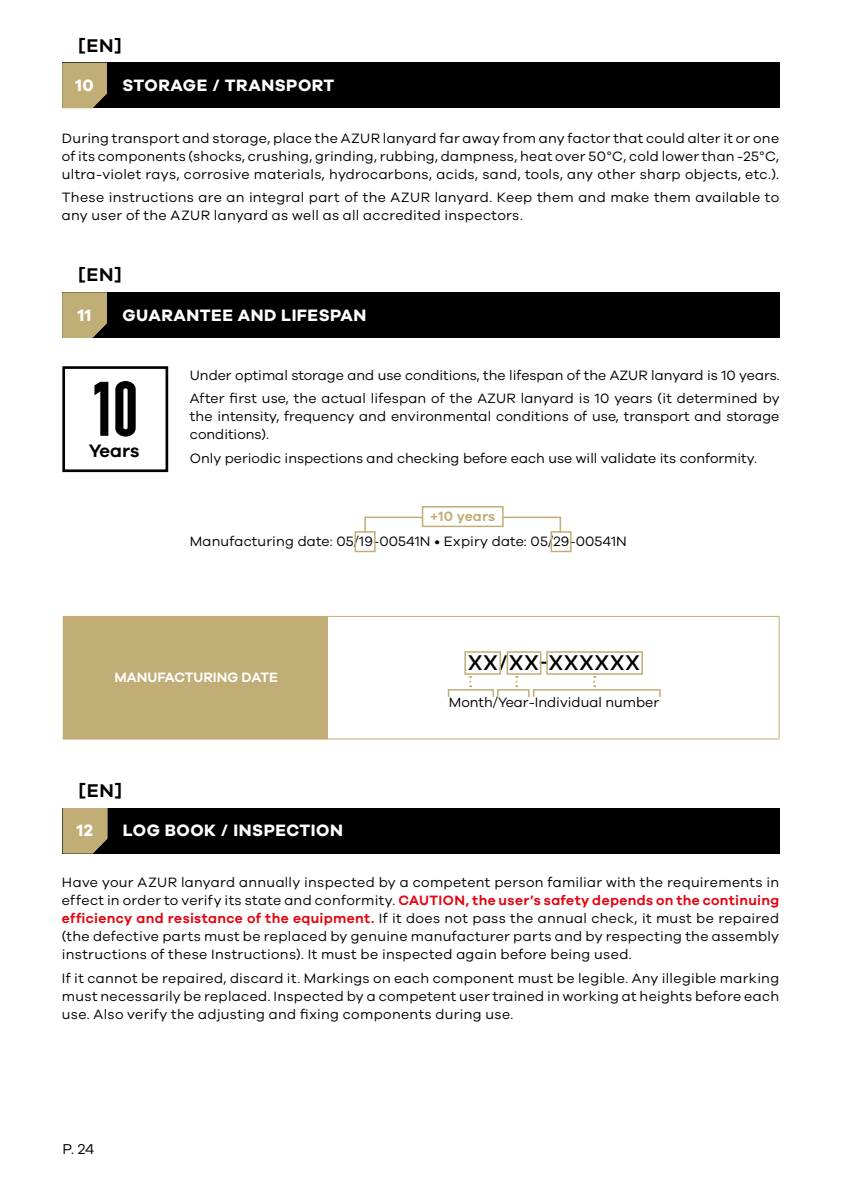
<style>
.page{position:relative;width:842px;height:1191px;background:#fff}
.page>*{position:absolute;margin:0;border:0;box-sizing:border-box;transform-origin:0 0}
.t1{font:77.2px "Bulevar";color:#000}
.t2{font:500 22px "Galano Grotesque";letter-spacing:.05em;color:#000}
.t3{font:600 19px "Galano Grotesque";color:#000}
.t4{font:600 18.6px "Galano Grotesque";letter-spacing:-.005em;color:#000}
.t5{font:700 17px "Galano Grotesque";letter-spacing:.03em;color:#fff}
.t6{font:14.8px "Galano Grotesque";color:#000}
.t7{font:14px/18px "Galano Grotesque";letter-spacing:.01em;color:#000;text-align:justify}
.t8{font:600 14px "Galano Grotesque";color:#fff}
.t9{font:600 14px "Galano Grotesque";letter-spacing:.01em;color:#c1ad76}
.s1{font-weight:600;color:#e30613}
</style>
<div class="page">
<div style="left:62px;top:63px;width:718px;height:45px;background:#000"></div>
<svg style="left:62px;top:63px;width:45px;height:45px;background:#b6a36f"></svg>
<svg style="left:62px;top:366px;width:107px;height:107px"></svg>
<div style="left:62px;top:292px;width:718px;height:46px;background:#000"></div>
<svg style="left:62px;top:292px;width:45px;height:46px;background:#b5a26e"></svg>
<div style="left:63px;top:616px;width:266px;height:123px;background:#c1ad76"></div>
<hr style="left:329px;top:616px;width:451px;height:1px;background:#c1ad76">
<hr style="left:779px;top:617px;width:1px;height:121px;background:#c1ad76">
<hr style="left:329px;top:738px;width:451px;height:1px;background:#c1ad76">
<div style="left:464px;top:651px;width:37px;height:23px;border:2px solid #c1ad76"></div>
<div style="left:507px;top:651px;width:34px;height:23px;border:2px solid #c1ad76"></div>
<div style="left:546px;top:651px;width:97px;height:23px;border:2px solid #c1ad76"></div>
<svg style="left:469px;top:676px;width:2px;height:11px"></svg>
<svg style="left:515px;top:676px;width:2px;height:11px"></svg>
<svg style="left:593px;top:676px;width:2px;height:11px"></svg>
<div style="left:448px;top:689px;width:46px;height:8px;border:2px solid #c1ad76"></div>
<div style="left:497px;top:689px;width:33px;height:8px;border:2px solid #c1ad76"></div>
<div style="left:533px;top:689px;width:128px;height:8px;border:2px solid #c1ad76"></div>
<div style="left:355px;top:531px;width:21px;height:21px;border:2px solid #c1ad76"></div>
<div style="left:550px;top:531px;width:22px;height:21px;border:2px solid #c1ad76"></div>
<div style="left:364px;top:516px;width:197px;height:17px;border:2px solid #c1ad76"></div>
<div style="left:422px;top:506px;width:82px;height:21px;background:#fff;border:2px solid #c1ad76"></div>
<div style="left:63px;top:808px;width:717px;height:45px;background:#000"></div>
<div style="left:63px;top:808px;width:44px;height:45px;background:#c1ad76"></div>
<h3 class="t3" style="left:78px;top:34px;width:45px">[EN]</h3>
<p class="t5" style="left:76px;top:75px;width:20px">10</p>
<p class="t5" style="left:122px;top:75px;width:213px">STORAGE / TRANSPORT</p>
<p class="t7" style="left:62px;top:128px;width:719px">During transport and storage, place the AZUR lanyard far away from any factor that could alter it or one of its components (shocks, crushing, grinding, rubbing, dampness, heat over 50°C, cold lower than -25°C, ultra-violet rays, corrosive materials, hydrocarbons, acids, sand, tools, any other sharp objects, etc.).</p>
<p class="t7" style="left:62px;top:188px;width:719px">These instructions are an integral part of the AZUR lanyard. Keep them and make them available to any user of the AZUR lanyard as well as all accredited inspectors.</p>
<h3 class="t3" style="left:78px;top:263px;width:45px">[EN]</h3>
<p class="t5" style="left:78px;top:305px;width:15px">11</p>
<p class="t5" style="left:122px;top:305px;width:245px">GUARANTEE AND LIFESPAN</p>
<h1 class="t1" style="left:93px;top:366px;width:45px">10</h1>
<p class="t7" style="left:190px;top:363px;width:591px;line-height:23.6px">Under optimal storage and use conditions, the lifespan of the AZUR lanyard is 10 years.<br>After first use, the actual lifespan of the AZUR lanyard is 10 years (it determined by</p>
<p class="t7" style="left:190px;top:407px;width:591px">the intensity, frequency and environmental conditions of use, transport and storage conditions).</p>
<p class="t7" style="left:190px;top:449px;width:568px">Only periodic inspections and checking before each use will validate its conformity.</p>
<h3 class="t4" style="left:89px;top:439px;width:52px">Years</h3>
<p class="t9" style="left:430px;top:507px;width:66px">+10 years</p>
<p class="t7" style="left:190px;top:532px;width:438px">Manufacturing date: 05/19-00541N • Expiry date: 05/29-00541N</p>
<p class="t8" style="left:114px;top:669px;width:165px">MANUFACTURING DATE</p>
<h3 class="t3" style="left:79px;top:779px;width:45px">[EN]</h3>
<p class="t5" style="left:77px;top:820px;width:18px">12</p>
<p class="t5" style="left:123px;top:820px;width:222px">LOG BOOK / INSPECTION</p>
<h2 class="t2" style="left:468px;top:650px;width:173px">XX/XX-XXXXXX</h2>
<p class="t7" style="left:449px;top:693px;width:212px">Month/Year-Individual number</p>
<p class="t7" style="left:62px;top:873px;width:719px">Have your AZUR lanyard annually inspected by a competent person familiar with the requirements in effect in order to verify its state and conformity. <span class="s1">CAUTION, the user’s safety depends on the continuing efficiency and resistance of the equipment.</span> If it does not pass the annual check, it must be repaired (the defective parts must be replaced by genuine manufacturer parts and by respecting the assembly instructions of these Instructions). It must be inspected again before being used.</p>
<p class="t7" style="left:62px;top:968px;width:719px">If it cannot be repaired, discard it. Markings on each component must be legible. Any illegible marking must necessarily be replaced. Inspected by a competent user trained in working at heights before each use. Also verify the adjusting and fixing components during use.</p>
<p class="t6" style="left:62px;top:1140px;width:33px">P. 24</p>
</div>
